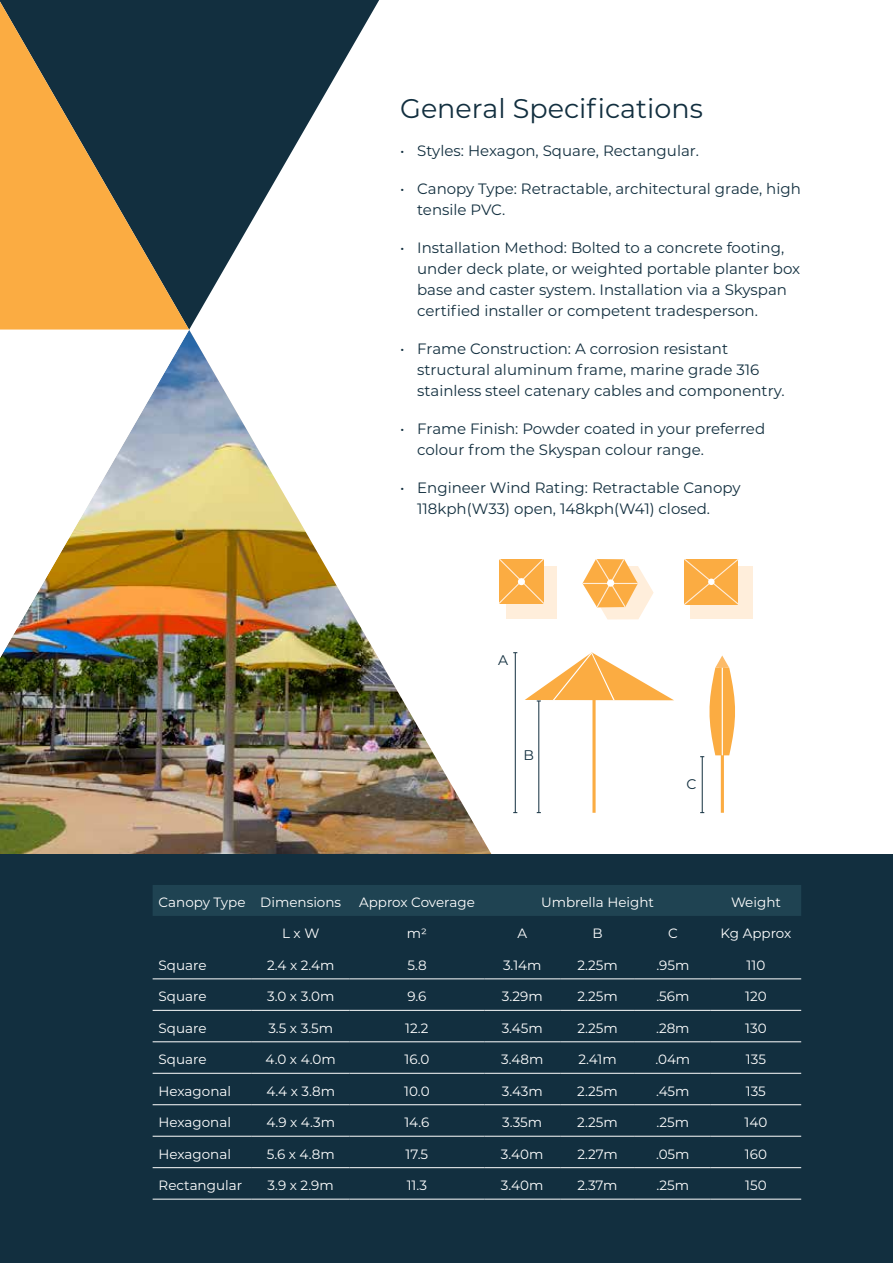
<style>
.page{position:relative;width:893px;height:1263px;background:#fff}
.page>*{position:absolute;margin:0;border:0;box-sizing:border-box;transform-origin:0 0}
.t1{font:27px "Montserrat";color:#122f3f}
.t2{font:15px/21px "Montserrat";color:#122f3f}
.t3{font:13.95px "Montserrat";color:#122f3f}
.t4{font:13.5px "Montserrat";color:#fff}
</style>
<div class="page">
<img style="left:0;top:330px;width:507px;height:525px">
<svg style="left:0;top:0;width:379px;height:330px;fill:#143141"></svg>
<svg style="left:0;top:2px;width:189px;height:328px;background:#886e40"></svg>
<img style="left:0;top:330px;width:189px;height:328px">
<div style="left:0;top:855px;width:893px;height:408px;background:#122f3f"></div>
<svg style="left:582px;top:559px;width:72px;height:60px"></svg>
<div style="left:506px;top:566px;width:50px;height:53px;background:#ffeedb"></div>
<svg style="left:499px;top:559px;width:44px;height:44px;background:#fbb14f"></svg>
<div style="left:691px;top:566px;width:62px;height:53px;background:#ffeedb"></div>
<svg style="left:684px;top:559px;width:54px;height:45px;background:#fbb04d"></svg>
<hr style="left:515px;top:653px;width:1px;height:160px;background:#122f3f">
<svg style="left:525px;top:652px;width:149px;height:161px"></svg>
<svg style="left:700px;top:655px;width:35px;height:158px"></svg>
<div style="left:153px;top:885px;width:648px;height:31px;background:#1f4352"></div>
<hr style="left:153px;top:978px;width:99px;height:1px;background:#fff">
<hr style="left:252px;top:978px;width:98px;height:1px;background:#fff">
<hr style="left:350px;top:978px;width:134px;height:1px;background:#fff">
<hr style="left:484px;top:978px;width:76px;height:1px;background:#fff">
<hr style="left:560px;top:978px;width:75px;height:1px;background:#fff">
<hr style="left:635px;top:978px;width:76px;height:1px;background:#fff">
<hr style="left:711px;top:978px;width:90px;height:1px;background:#fff">
<hr style="left:153px;top:1010px;width:99px;height:1px;background:#fff">
<hr style="left:252px;top:1010px;width:98px;height:1px;background:#fff">
<hr style="left:350px;top:1010px;width:134px;height:1px;background:#fff">
<hr style="left:484px;top:1010px;width:76px;height:1px;background:#fff">
<hr style="left:560px;top:1010px;width:75px;height:1px;background:#fff">
<hr style="left:635px;top:1010px;width:76px;height:1px;background:#fff">
<hr style="left:711px;top:1010px;width:90px;height:1px;background:#fff">
<hr style="left:153px;top:1041px;width:99px;height:1px;background:#fff">
<hr style="left:252px;top:1041px;width:98px;height:1px;background:#fff">
<hr style="left:350px;top:1041px;width:134px;height:1px;background:#fff">
<hr style="left:484px;top:1041px;width:76px;height:1px;background:#fff">
<hr style="left:560px;top:1041px;width:75px;height:1px;background:#fff">
<hr style="left:635px;top:1041px;width:76px;height:1px;background:#fff">
<hr style="left:711px;top:1041px;width:90px;height:1px;background:#fff">
<hr style="left:153px;top:1073px;width:99px;height:1px;background:#fff">
<hr style="left:252px;top:1073px;width:98px;height:1px;background:#fff">
<hr style="left:350px;top:1073px;width:134px;height:1px;background:#fff">
<hr style="left:484px;top:1073px;width:76px;height:1px;background:#fff">
<hr style="left:560px;top:1073px;width:75px;height:1px;background:#fff">
<hr style="left:635px;top:1073px;width:76px;height:1px;background:#fff">
<hr style="left:711px;top:1073px;width:90px;height:1px;background:#fff">
<hr style="left:153px;top:1104px;width:99px;height:1px;background:#fff">
<hr style="left:252px;top:1104px;width:98px;height:1px;background:#fff">
<hr style="left:350px;top:1104px;width:134px;height:1px;background:#fff">
<hr style="left:484px;top:1104px;width:76px;height:1px;background:#fff">
<hr style="left:560px;top:1104px;width:75px;height:1px;background:#fff">
<hr style="left:635px;top:1104px;width:76px;height:1px;background:#fff">
<hr style="left:711px;top:1104px;width:90px;height:1px;background:#fff">
<hr style="left:153px;top:1136px;width:99px;height:1px;background:#fff">
<hr style="left:252px;top:1136px;width:98px;height:1px;background:#fff">
<hr style="left:350px;top:1136px;width:134px;height:1px;background:#fff">
<hr style="left:484px;top:1136px;width:76px;height:1px;background:#fff">
<hr style="left:560px;top:1136px;width:75px;height:1px;background:#fff">
<hr style="left:635px;top:1136px;width:76px;height:1px;background:#fff">
<hr style="left:711px;top:1136px;width:90px;height:1px;background:#fff">
<hr style="left:153px;top:1167px;width:99px;height:1px;background:#fff">
<hr style="left:252px;top:1167px;width:98px;height:1px;background:#fff">
<hr style="left:350px;top:1167px;width:134px;height:1px;background:#fff">
<hr style="left:484px;top:1167px;width:76px;height:1px;background:#fff">
<hr style="left:560px;top:1167px;width:75px;height:1px;background:#fff">
<hr style="left:635px;top:1167px;width:76px;height:1px;background:#fff">
<hr style="left:711px;top:1167px;width:90px;height:1px;background:#fff">
<hr style="left:153px;top:1199px;width:99px;height:1px;background:#fff">
<hr style="left:252px;top:1199px;width:98px;height:1px;background:#fff">
<hr style="left:350px;top:1199px;width:134px;height:1px;background:#fff">
<hr style="left:484px;top:1199px;width:76px;height:1px;background:#fff">
<hr style="left:560px;top:1199px;width:75px;height:1px;background:#fff">
<hr style="left:635px;top:1199px;width:76px;height:1px;background:#fff">
<hr style="left:711px;top:1199px;width:90px;height:1px;background:#fff">
<h1 class="t1" style="left:400px;top:89px;width:304px">General Specifications</h1>
<p class="t2" style="left:400px;top:139px;width:300px">• Styles: Hexagon, Square, Rectangular.</p>
<p class="t2" style="left:417px;top:177px;width:385px;text-indent:-17px">• Canopy Type: Retractable, architectural grade, high tensile PVC.</p>
<p class="t2" style="left:417px;top:236px;width:385px;text-indent:-17px">• Installation Method: Bolted to a concrete footing, under deck plate, or weighted portable planter box base and caster system. Installation via a Skyspan certified installer or competent tradesperson.</p>
<p class="t2" style="left:417px;top:337px;width:369px;text-indent:-17px">• Frame Construction: A corrosion resistant structural aluminum frame, marine grade 316 stainless steel catenary cables and componentry.</p>
<p class="t2" style="left:417px;top:417px;width:350px;text-indent:-17px">• Frame Finish: Powder coated in your preferred colour from the Skyspan colour range.</p>
<p class="t2" style="left:417px;top:476px;width:325px;text-indent:-17px">• Engineer Wind Rating: Retractable Canopy<br>118kph(W33) open, 148kph(W41) closed.</p>
<p class="t3" style="left:498px;top:651px;width:12px">A</p>
<p class="t3" style="left:523px;top:746px;width:12px">B</p>
<p class="t3" style="left:686px;top:774px;width:12px">C</p>
<p class="t4" style="left:159px;top:893px;width:184px">Canopy Type Dimensions</p>
<p class="t4" style="left:359px;top:893px;width:117px">Approx Coverage</p>
<p class="t4" style="left:541px;top:893px;width:114px">Umbrella Height</p>
<p class="t4" style="left:731px;top:893px;width:51px">Weight</p>
<p class="t4" style="left:282px;top:924px;width:39px">L x W</p>
<p class="t4" style="left:407px;top:924px;width:22px">m2</p>
<p class="t4" style="left:517px;top:924px;width:11px">A</p>
<p class="t4" style="left:592px;top:924px;width:12px">B</p>
<p class="t4" style="left:668px;top:924px;width:11px">C</p>
<p class="t4" style="left:721px;top:924px;width:72px">Kg Approx</p>
<p class="t4" style="left:159px;top:955px;width:49px">Square</p>
<p class="t4" style="left:267px;top:955px;width:69px">2.4 x 2.4m</p>
<p class="t4" style="left:407px;top:955px;width:21px">5.8</p>
<p class="t4" style="left:503px;top:955px;width:40px">3.14m</p>
<p class="t4" style="left:577px;top:955px;width:42px">2.25m</p>
<p class="t4" style="left:656px;top:955px;width:35px">.95m</p>
<p class="t4" style="left:747px;top:955px;width:20px">110</p>
<p class="t4" style="left:159px;top:987px;width:49px">Square</p>
<p class="t4" style="left:267px;top:987px;width:69px">3.0 x 3.0m</p>
<p class="t4" style="left:407px;top:987px;width:21px">9.6</p>
<p class="t4" style="left:502px;top:987px;width:42px">3.29m</p>
<p class="t4" style="left:577px;top:987px;width:42px">2.25m</p>
<p class="t4" style="left:656px;top:987px;width:35px">.56m</p>
<p class="t4" style="left:745px;top:987px;width:23px">120</p>
<p class="t4" style="left:159px;top:1018px;width:49px">Square</p>
<p class="t4" style="left:268px;top:1018px;width:66px">3.5 x 3.5m</p>
<p class="t4" style="left:405px;top:1018px;width:25px">12.2</p>
<p class="t4" style="left:502px;top:1018px;width:43px">3.45m</p>
<p class="t4" style="left:577px;top:1018px;width:42px">2.25m</p>
<p class="t4" style="left:656px;top:1018px;width:35px">.28m</p>
<p class="t4" style="left:745px;top:1018px;width:23px">130</p>
<p class="t4" style="left:159px;top:1050px;width:49px">Square</p>
<p class="t4" style="left:266px;top:1050px;width:72px">4.0 x 4.0m</p>
<p class="t4" style="left:404px;top:1050px;width:26px">16.0</p>
<p class="t4" style="left:501px;top:1050px;width:44px">3.48m</p>
<p class="t4" style="left:578px;top:1050px;width:40px">2.41m</p>
<p class="t4" style="left:655px;top:1050px;width:36px">.04m</p>
<p class="t4" style="left:746px;top:1050px;width:21px">135</p>
<p class="t4" style="left:159px;top:1081px;width:74px">Hexagonal</p>
<p class="t4" style="left:266px;top:1081px;width:70px">4.4 x 3.8m</p>
<p class="t4" style="left:404px;top:1081px;width:27px">10.0</p>
<p class="t4" style="left:502px;top:1081px;width:42px">3.43m</p>
<p class="t4" style="left:577px;top:1081px;width:42px">2.25m</p>
<p class="t4" style="left:656px;top:1081px;width:35px">.45m</p>
<p class="t4" style="left:746px;top:1081px;width:21px">135</p>
<p class="t4" style="left:159px;top:1113px;width:74px">Hexagonal</p>
<p class="t4" style="left:266px;top:1113px;width:70px">4.9 x 4.3m</p>
<p class="t4" style="left:404px;top:1113px;width:27px">14.6</p>
<p class="t4" style="left:502px;top:1113px;width:42px">3.35m</p>
<p class="t4" style="left:577px;top:1113px;width:42px">2.25m</p>
<p class="t4" style="left:656px;top:1113px;width:34px">.25m</p>
<p class="t4" style="left:745px;top:1113px;width:24px">140</p>
<p class="t4" style="left:159px;top:1144px;width:74px">Hexagonal</p>
<p class="t4" style="left:267px;top:1144px;width:69px">5.6 x 4.8m</p>
<p class="t4" style="left:406px;top:1144px;width:24px">17.5</p>
<p class="t4" style="left:501px;top:1144px;width:44px">3.40m</p>
<p class="t4" style="left:577px;top:1144px;width:42px">2.27m</p>
<p class="t4" style="left:656px;top:1144px;width:35px">.05m</p>
<p class="t4" style="left:745px;top:1144px;width:24px">160</p>
<p class="t4" style="left:159px;top:1176px;width:85px">Rectangular</p>
<p class="t4" style="left:268px;top:1176px;width:68px">3.9 x 2.9m</p>
<p class="t4" style="left:407px;top:1176px;width:22px">11.3</p>
<p class="t4" style="left:501px;top:1176px;width:44px">3.40m</p>
<p class="t4" style="left:577px;top:1176px;width:42px">2.37m</p>
<p class="t4" style="left:656px;top:1176px;width:34px">.25m</p>
<p class="t4" style="left:745px;top:1176px;width:23px">150</p>
</div>
